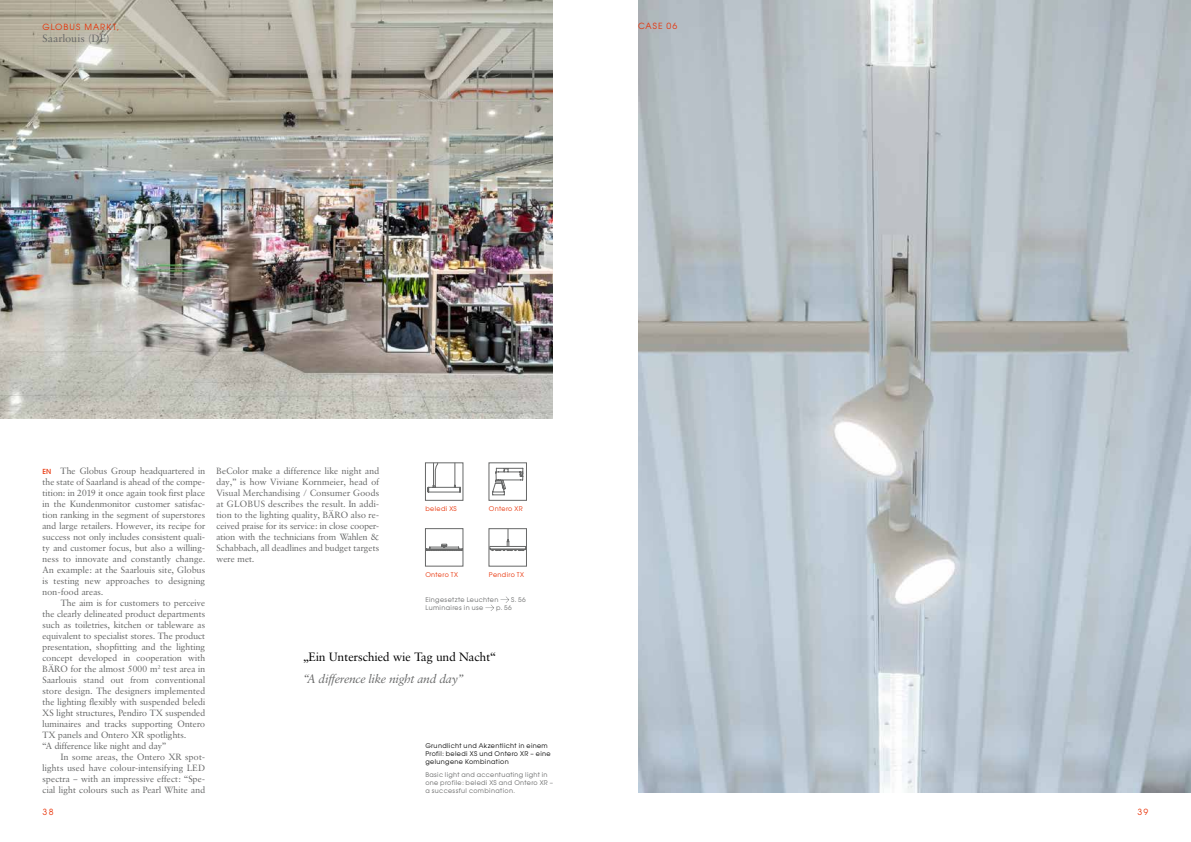
<style>
.page{position:relative;width:1191px;height:842px;background:#fff}
.page>*{position:absolute;margin:0;border:0;box-sizing:border-box;transform-origin:0 0}
.t1{font:12px "Sabon BQ";letter-spacing:.02em;color:#000}
.t2{font:italic 12px "Sabon BQ";letter-spacing:.02em;color:#676868}
.t3{font:10.5px "Sabon BQ";letter-spacing:.05em;color:#676868}
.t4{font:9px/11px "Sabon BQ";letter-spacing:.02em;color:#676868;text-align:justify}
.t5{font:8.5px "Avant Garde SB";letter-spacing:.12em;color:#e82d01}
.t6{font:6.5px/8px "Avant Garde SB";letter-spacing:.05em;color:#676868}
.t7{font:6.5px/8px "Avant Garde SB";letter-spacing:.055em;color:#000}
.t8{font:6.5px "Avant Garde SB";letter-spacing:.055em;color:#e82d01}
.s1{font-family:"Avant Garde SB";font-weight:500;font-size:7px;color:#e82d01}
</style>
<div class="page">
<img style="left:0;top:0;width:553px;height:418px">
<img style="left:638px;top:0;width:553px;height:793px">
<div style="left:425px;top:463px;width:38px;height:37px;border:1px solid #676868"></div>
<svg style="left:428px;top:462px;width:33px;height:30px"></svg>
<svg style="left:427px;top:544px;width:34px;height:7px"></svg>
<div style="left:425px;top:528px;width:38px;height:38px;border:1px solid #676868"></div>
<svg style="left:492px;top:468px;width:31px;height:27px"></svg>
<svg style="left:500px;top:597px;width:9px;height:6px"></svg>
<svg style="left:485px;top:605px;width:9px;height:6px"></svg>
<svg style="left:489px;top:529px;width:37px;height:22px"></svg>
<p class="t5" style="left:43px;top:22px;width:78px">GLOBUS MARKT,</p>
<p class="t3" style="left:43px;top:33px;width:68px">Saarlouis (DE)</p>
<p class="t5" style="left:638px;top:21px;width:41px">CASE 06</p>
<p class="t4" style="left:43px;top:465px;width:164px"><span class="s1">EN</span> The Globus Group headquartered in the state of Saarland is ahead of the compe&shy;tition: in 2019 it once again took first place in the Kundenmonitor customer satisfac&shy;tion ranking in the segment of superstores and large retailers. However, its recipe for success not only includes consistent quali&shy;ty and customer focus, but also a willing&shy;ness to innovate and constantly change.<br>An example: at the Saarlouis site, Globus is testing new approaches to designing non-food areas.</p>
<p class="t4" style="left:43px;top:597px;width:164px;text-align:left;text-indent:18px">The aim is for customers to perceive the clearly delineated product departments such as toiletries, kitchen or tableware as equivalent to specialist stores. The product presentation, shopfitting and the lighting concept developed in cooperation with BÄRO for the almost 5000 m<sup>2</sup> test area in Saarlouis stand out from conventional store design. The designers implemented the lighting flexibly with suspended beledi XS light structures, Pendiro TX suspended luminaires and tracks supporting Ontero TX panels and Ontero XR spotlights.<br>“A difference like night and day”</p>
<p class="t4" style="left:43px;top:751px;width:164px;text-indent:18px">In some areas, the Ontero XR spot&shy;lights used have colour-intensifying LED spectra – with an impressive effect: “Spe&shy;cial light colours such as Pearl White and</p>
<p class="t4" style="left:216px;top:465px;width:164px">BeColor make a difference like night and day,” is how Viviane Kornmeier, head of Visual Merchandising / Consumer Goods at GLOBUS describes the result. In addi&shy;tion to the lighting quality, BÄRO also re&shy;ceived praise for its service: in close cooper&shy;ation with the technicians from Wahlen &amp; Schabbach, all deadlines and budget targets were met.</p>
<p class="t8" style="left:425px;top:505px;width:33px">beledi XS</p>
<p class="t8" style="left:489px;top:505px;width:35px">Ontero XR</p>
<p class="t8" style="left:425px;top:571px;width:34px">Ontero TX</p>
<p class="t8" style="left:489px;top:571px;width:37px">Pendiro TX</p>
<p class="t6" style="left:425px;top:596px;width:75px">Eingesetzte Leuchten</p>
<p class="t6" style="left:511px;top:596px;width:16px">S. 56</p>
<p class="t6" style="left:425px;top:604px;width:60px">Luminaires in use</p>
<p class="t6" style="left:496px;top:604px;width:17px">p. 56</p>
<h1 class="t1" style="left:303px;top:649px;width:194px">„Ein Unterschied wie Tag und Nacht“</h1>
<h1 class="t2" style="left:303px;top:671px;width:161px">“A difference like night and day”</h1>
<p class="t7" style="left:425px;top:741px;width:127px">Grundlicht und Akzentlicht in einem<br>Profil: beledi XS und Ontero XR – eine gelungene Kombination</p>
<p class="t6" style="left:425px;top:770px;width:129px">Basic light and accentuating light in one profile: beledi XS and Ontero XR – a successful combination.</p>
<p class="t5" style="left:43px;top:807px;width:13px">38</p>
<p class="t5" style="left:1137px;top:807px;width:12px">39</p>
</div>
